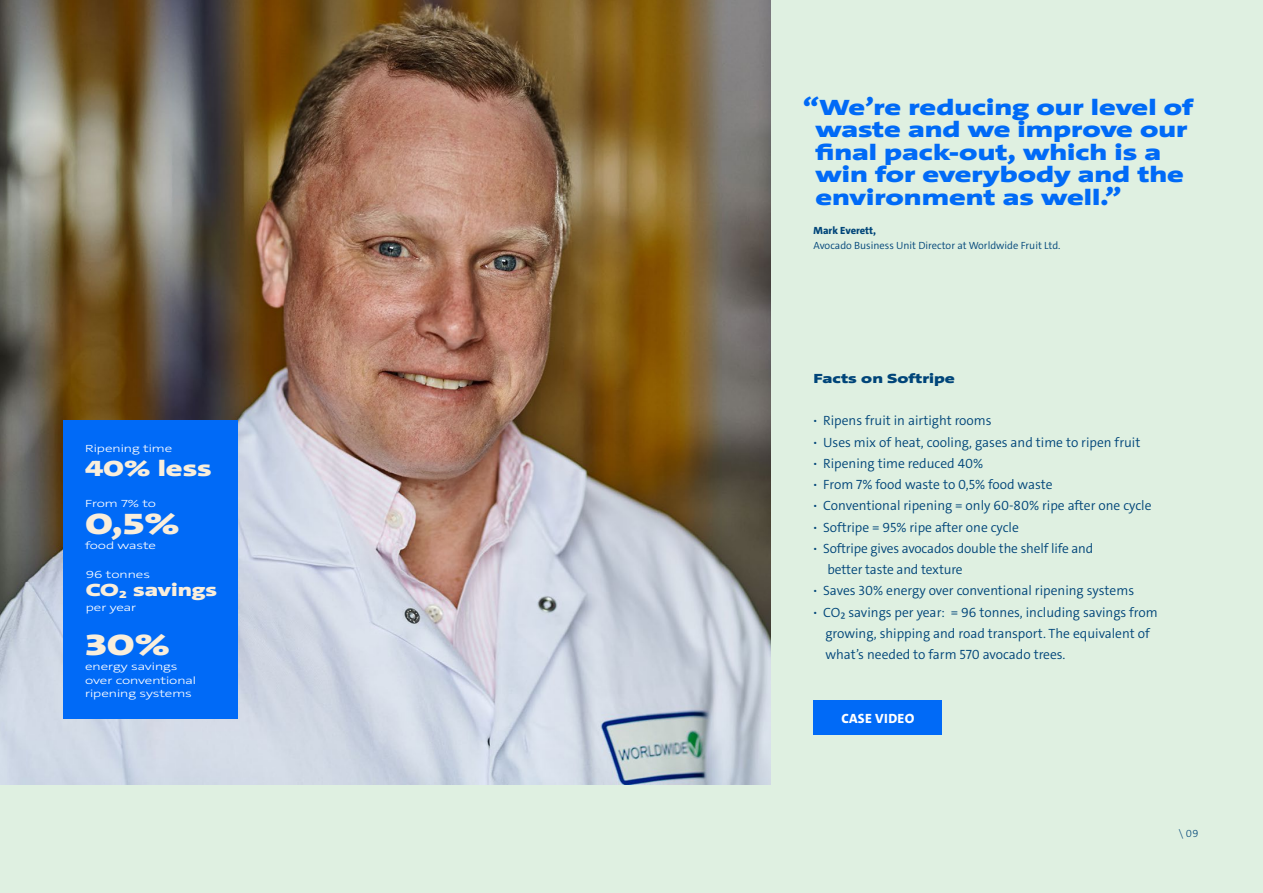
<style>
.page{position:relative;width:1263px;height:893px;background:#dff0e1}
.page>*{position:absolute;margin:0;border:0;box-sizing:border-box;transform-origin:0 0}
.t1{font:900 30px "Grundfos The Sans Extd";color:#f9eedb}
.t2{font:900 22.5px/22.5px "Grundfos The Sans Extd";color:#006af7}
.t3{font:900 22.5px "Grundfos The Sans Extd";color:#f9eedb}
.t4{font:900 18px "Grundfos The Sans Extd";color:#f9eedb}
.t5{font:300 13.5px "Grundfos The Sans";color:#004579}
.t6{font:900 13.5px "Grundfos The Sans Extd";color:#004579}
.t7{font:800 13.5px "Grundfos The Sans";letter-spacing:.025em;color:#fff}
.t8{font:300 10.5px/13.5px "Grundfos The Sans Extd";color:#fff}
.t9{font:300 10.5px "Grundfos The Sans";color:#004579}
.t10{font:800 10.5px "Grundfos The Sans";color:#004579}
.t11{font:300 10.5px "Grundfos The Sans";color:#004577}
.s1{font-weight:700}
</style>
<div class="page">
<img style="left:0;top:0;width:771px;height:785px">
<div style="left:814px;top:701px;width:128px;height:34px;background:#006af7"></div>
<div style="left:64px;top:420px;width:174px;height:299px;background:#006af7"></div>
<p class="t8" style="left:85px;top:441px;width:89px">Ripening time</p>
<h2 class="t3" style="left:85px;top:453px;width:128px">40% less</h2>
<p class="t8" style="left:85px;top:497px;width:73px">From 7% to</p>
<h1 class="t1" style="left:85px;top:505px;width:96px">0,5%</h1>
<p class="t8" style="left:85px;top:539px;width:73px">food waste</p>
<p class="t8" style="left:86px;top:568px;width:66px">96 tonnes</p>
<h3 class="t4" style="left:86px;top:579px;width:133px">CO<sub>2</sub> savings</h3>
<p class="t8" style="left:86px;top:601px;width:52px">per year</p>
<h1 class="t1" style="left:85px;top:626px;width:86px">30%</h1>
<p class="t8" style="left:85px;top:660px;width:113px">energy savings over conventional ripening systems</p>
<h2 class="t2" style="left:815px;top:96px;width:379px;text-indent:-13px">“We’re reducing our level of waste and we improve our final pack-out, which is a win for everybody and the environment as well.”</h2>
<p class="t10" style="left:814px;top:224px;width:64px">Mark Everett,</p>
<p class="t9" style="left:814px;top:239px;width:248px">Avocado Business Unit Director at Worldwide Fruit Ltd.</p>
<p class="t6" style="left:814px;top:369px;width:143px">Facts on Softripe</p>
<p class="t5" style="left:814px;top:412px;width:180px"><span class="s1">·</span> Ripens fruit in airtight rooms</p>
<p class="t5" style="left:814px;top:433px;width:328px"><span class="s1">·</span> Uses mix of heat, cooling, gases and time to ripen fruit</p>
<p class="t5" style="left:814px;top:454px;width:171px"><span class="s1">·</span> Ripening time reduced 40%</p>
<p class="t5" style="left:814px;top:476px;width:241px"><span class="s1">·</span> From 7% food waste to 0,5% food waste</p>
<p class="t5" style="left:814px;top:497px;width:339px"><span class="s1">·</span> Conventional ripening = only 60-80% ripe after one cycle</p>
<p class="t5" style="left:814px;top:518px;width:207px"><span class="s1">·</span> Softripe = 95% ripe after one cycle</p>
<p class="t5" style="left:814px;top:540px;width:281px"><span class="s1">·</span> Softripe gives avocados double the shelf life and</p>
<p class="t5" style="left:827px;top:561px;width:137px">better taste and texture</p>
<p class="t5" style="left:814px;top:582px;width:322px"><span class="s1">·</span> Saves 30% energy over conventional ripening systems</p>
<p class="t5" style="left:814px;top:603px;width:346px"><span class="s1">·</span> CO₂ savings per year: = 96 tonnes, including savings from</p>
<p class="t5" style="left:825px;top:625px;width:326px">growing, shipping and road transport. The equivalent of</p>
<p class="t5" style="left:825px;top:646px;width:242px">what’s needed to farm 570 avocado trees.</p>
<p class="t7" style="left:841px;top:709px;width:74px">CASE VIDEO</p>
<p class="t11" style="left:1179px;top:827px;width:21px">\ 09</p>
</div>
